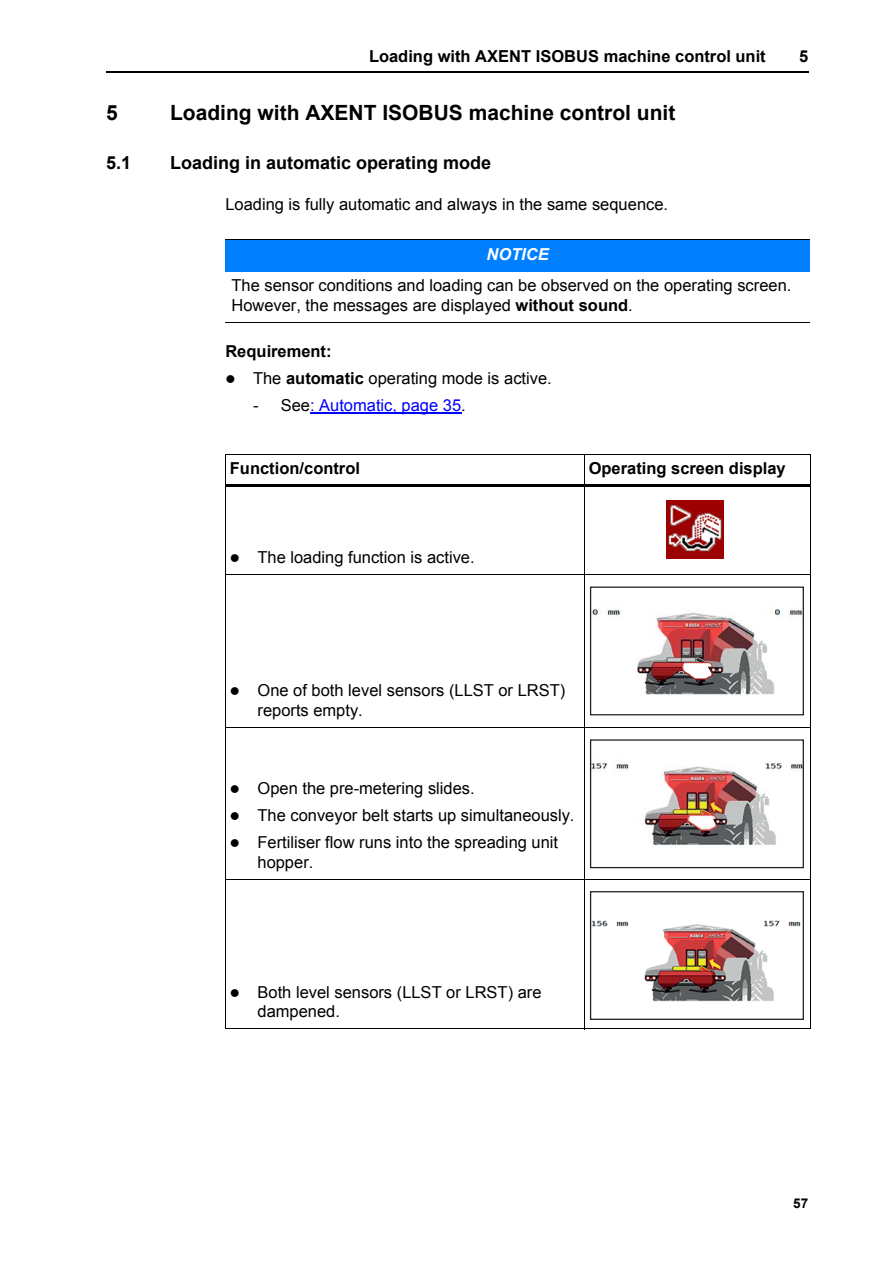
<style>
.page{position:relative;width:893px;height:1263px;background:#fff}
.page>*{position:absolute;margin:0;border:0;box-sizing:border-box;transform-origin:0 0}
.t1{font:700 21px "Arial";color:#000}
.t2{font:700 18px "Arial";color:#000}
.t3{font:16.5px/19.5px "Arial";color:#000}
.t4{font:700 16.5px "Arial";color:#000}
.t5{font:16.5px "Arial";color:#00f}
.t6{font:italic 700 16.5px "Arial";color:#fff}
.t7{font:700 13.5px "Arial";color:#000}
.s1{font-weight:700}
.s2{color:#000}
</style>
<div class="page">
<hr style="left:106px;top:72px;width:702px;height:1px;background:#000">
<hr style="left:310px;top:413px;width:151px;height:1px;background:#00f">
<div style="left:225px;top:240px;width:584px;height:31px;background:#0080ff"></div>
<hr style="left:225px;top:239px;width:584px;height:1px;background:#000">
<hr style="left:225px;top:322px;width:584px;height:1px;background:#000">
<hr style="left:225px;top:455px;width:1px;height:574px;background:#000">
<hr style="left:583px;top:454px;width:1px;height:575px;background:#000">
<hr style="left:810px;top:455px;width:1px;height:574px;background:#000">
<hr style="left:225px;top:454px;width:585px;height:1px;background:#000">
<hr style="left:225px;top:484px;width:585px;height:3px;background:#000">
<hr style="left:225px;top:574px;width:585px;height:1px;background:#000">
<hr style="left:225px;top:727px;width:585px;height:1px;background:#000">
<hr style="left:225px;top:879px;width:585px;height:1px;background:#000">
<hr style="left:225px;top:1029px;width:585px;height:1px;background:#000">
<img style="left:666px;top:500px;width:57px;height:58px">
<img style="left:592px;top:608px;width:210px;height:88px">
<svg style="left:682px;top:662px;width:31px;height:18px"></svg>
<div style="left:590px;top:587px;width:214px;height:128px;border:1px solid #231f20"></div>
<img style="left:592px;top:762px;width:210px;height:83px">
<div style="left:590px;top:739px;width:214px;height:129px;border:1px solid #231f20"></div>
<img style="left:592px;top:920px;width:209px;height:82px">
<div style="left:590px;top:891px;width:214px;height:129px;border:1px solid #231f20"></div>
<p class="t4" style="left:369px;top:47px;width:398px">Loading with AXENT ISOBUS machine control unit</p>
<p class="t4" style="left:799px;top:47px;width:11px">5</p>
<p class="t1" style="left:106px;top:101px;width:13px">5</p>
<p class="t1" style="left:170px;top:101px;width:507px">Loading with AXENT ISOBUS machine control unit</p>
<p class="t2" style="left:106px;top:153px;width:27px">5.1</p>
<p class="t2" style="left:170px;top:153px;width:322px">Loading in automatic operating mode</p>
<p class="t3" style="left:225px;top:195px;width:444px">Loading is fully automatic and always in the same sequence.</p>
<p class="t6" style="left:486px;top:245px;width:64px">NOTICE</p>
<p class="t3" style="left:231px;top:276px;width:561px">The sensor conditions and loading can be observed on the operating screen.<br>However, the messages are displayed <span class="s1">without sound</span>.</p>
<p class="t4" style="left:225px;top:342px;width:108px">Requirement:</p>
<p class="t3" style="left:225px;top:369px;width:328px">● The <span class="s1">automatic</span> operating mode is active.</p>
<p class="t5" style="left:253px;top:396px;width:214px"><span class="s2">- See</span>: Automatic, page 35<span class="s2">.</span></p>
<p class="t4" style="left:230px;top:459px;width:131px">Function/control</p>
<p class="t4" style="left:588px;top:459px;width:198px">Operating screen display</p>
<p class="t3" style="left:230px;top:548px;width:246px">● The loading function is active.</p>
<p class="t3" style="left:257px;top:681px;width:309px;text-indent:-28px">● One of both level sensors (LLST or LRST) reports empty.</p>
<p class="t3" style="left:230px;top:779px;width:246px">● Open the pre-metering slides.</p>
<p class="t3" style="left:230px;top:806px;width:346px">● The conveyor belt starts up simultaneously.</p>
<p class="t3" style="left:257px;top:833px;width:302px;text-indent:-28px">● Fertiliser flow runs into the spreading unit hopper.</p>
<p class="t3" style="left:257px;top:982px;width:285px;text-indent:-28px">● Both level sensors (LLST or LRST) are dampened.</p>
<p class="t7" style="left:793px;top:1196px;width:16px">57</p>
</div>
